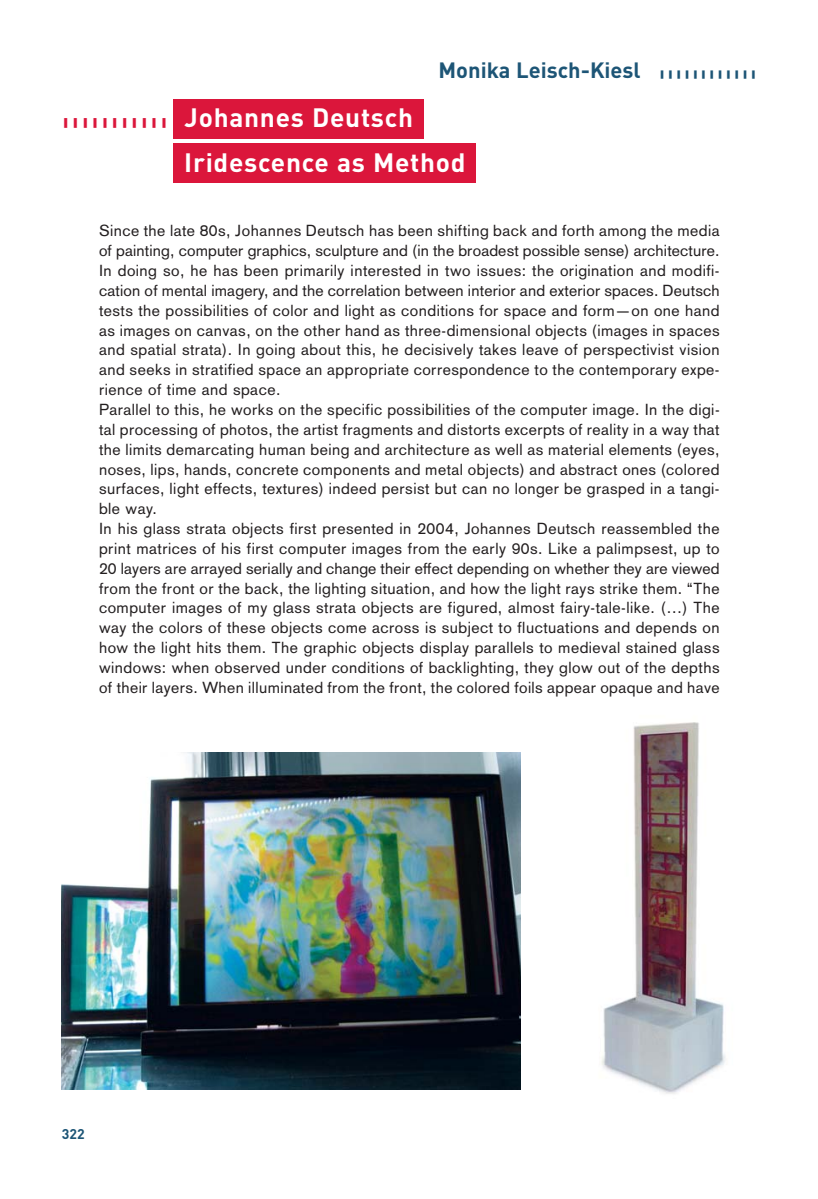
<style>
.page{position:relative;width:818px;height:1199px;background:#fff}
.page>*{position:absolute;margin:0;border:0;box-sizing:border-box;transform-origin:0 0}
.t1{font:700 26.25px/44.6px "DIN";letter-spacing:.025em;color:#fff}
.t2{font:700 21.88px "DIN";color:#1d5576}
.t3{font:15.75px/19.8px "Basic Commercial";letter-spacing:.03em;color:#231f20}
.t4{font:700 14px "DIN";color:#1d5576}
.t5{font:700 11.38px "DIN";color:#db163b;scale:2 1}
.t6{font:700 9.62px "DIN";color:#1d5576;scale:2 1}
</style>
<div class="page">
<img style="left:62px;top:752px;width:459px;height:338px">
<img style="left:601px;top:722px;width:124px;height:372px">
<div style="left:173px;top:99px;width:251px;height:39px;background:#db163b"></div>
<div style="left:173px;top:143px;width:303px;height:40px;background:#db163b"></div>
<h2 class="t2" style="left:438px;top:60px;width:204px">Monika Leisch-Kiesl</h2>
<p class="t6" style="left:658px;top:70px;width:51px">||||||||||||</p>
<p class="t5" style="left:62px;top:118px;width:55px">|||||||||||</p>
<h1 class="t1" style="left:184px;top:97px;width:283px">Johannes Deutsch<br>Iridescence as Method</h1>
<p class="t3" style="left:99px;top:223px;width:622px">Since the late 80s, Johannes Deutsch has been shifting back and forth among the media of painting, computer graphics, sculpture and (in the broadest possible sense) architecture.<br>In doing so, he has been primarily interested in two issues: the origination and modifi&shy;cation of mental imagery, and the correlation between interior and exterior spaces. Deutsch tests the possibilities of color and light as conditions for space and form—on one hand as images on canvas, on the other hand as three-dimensional objects (images in spaces and spatial strata). In going about this, he decisively takes leave of perspectivist vision and seeks in stratified space an appropriate correspondence to the contemporary expe&shy;rience of time and space.<br>Parallel to this, he works on the specific possibilities of the computer image. In the digi&shy;tal processing of photos, the artist fragments and distorts excerpts of reality in a way that the limits demarcating human being and architecture as well as material elements (eyes, noses, lips, hands, concrete components and metal objects) and abstract ones (colored surfaces, light effects, textures) indeed persist but can no longer be grasped in a tangi&shy;ble way.<br>In his glass strata objects first presented in 2004, Johannes Deutsch reassembled the print matrices of his first computer images from the early 90s. Like a palimpsest, up to 20 layers are arrayed serially and change their effect depending on whether they are viewed from the front or the back, the lighting situation, and how the light rays strike them. “The computer images of my glass strata objects are figured, almost fairy-tale-like. (…) The way the colors of these objects come across is subject to fluctuations and depends on how the light hits them. The graphic objects display parallels to medieval stained glass windows: when observed under conditions of backlighting, they glow out of the depths of their layers. When illuminated from the front, the colored foils appear opaque and have</p>
<p class="t4" style="left:62px;top:1128px;width:24px">322</p>
</div>
